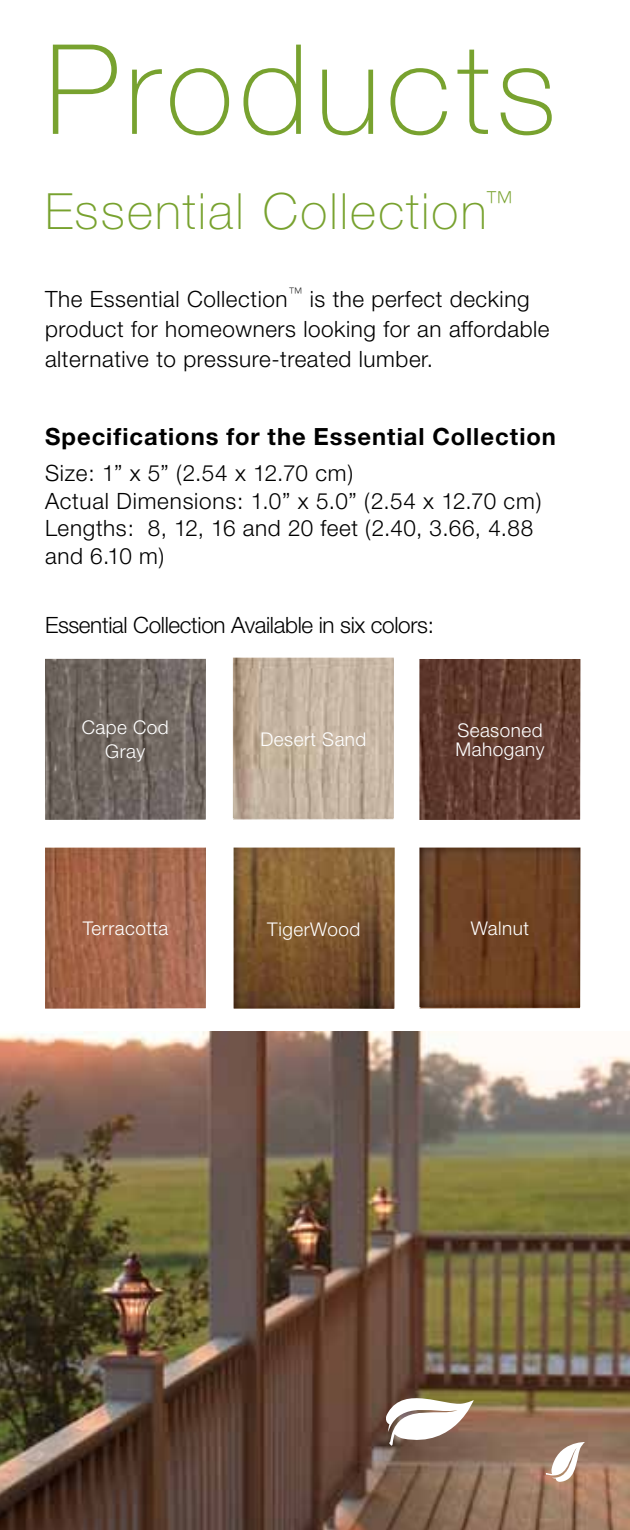
<style>
.page{position:relative;width:630px;height:1530px;background:#fff}
.page>*{position:absolute;margin:0;border:0;box-sizing:border-box;transform-origin:0 0}
.t1{font:100 125px "Helvetica Neue";letter-spacing:.05em;color:#78a22f}
.t2{font:100 50px "Helvetica Neue";letter-spacing:.04em;color:#78a22f}
.t3{font:700 23.75px "Helvetica Neue";letter-spacing:.04em;color:#000}
.t4{font:300 22.5px/27.5px "Helvetica Neue";letter-spacing:.025em;color:#000}
.t5{font:300 22.5px "Helvetica Neue";letter-spacing:-.015em;color:#000}
.t6{font:300 19px/24.2px "Helvetica Neue";letter-spacing:.025em;color:#fff;text-align:center}
</style>
<div class="page">
<img style="left:419px;top:659px;width:161px;height:161px">
<img style="left:45px;top:659px;width:161px;height:161px">
<img style="left:234px;top:847px;width:160px;height:162px">
<img style="left:45px;top:847px;width:161px;height:161px">
<img style="left:419px;top:847px;width:161px;height:160px">
<img style="left:233px;top:658px;width:161px;height:160px">
<img style="left:0;top:1031px;width:630px;height:499px">
<svg style="left:386px;top:1385px;width:88px;height:63px"></svg>
<svg style="left:545px;top:1441px;width:40px;height:41px"></svg>
<h1 class="t1" style="left:45px;top:18px;width:513px">Products</h1>
<h2 class="t2" style="left:45px;top:182px;width:470px">Essential Collection<sup>™</sup></h2>
<p class="t4" style="left:45px;top:283px;width:506px;line-height:30px">The Essential Collection<sup>™</sup> is the perfect decking product for homeowners looking for an affordable alternative to pressure-treated lumber.</p>
<p class="t3" style="left:45px;top:422px;width:512px">Specifications for the Essential Collection</p>
<p class="t4" style="left:45px;top:459px;width:498px">Size: 1” x 5” (2.54 x 12.70 cm)<br>Actual Dimensions: 1.0” x 5.0” (2.54 x 12.70 cm)<br>Lengths: 8, 12, 16 and 20 feet (2.40, 3.66, 4.88 and 6.10 m)</p>
<p class="t5" style="left:45px;top:611px;width:390px">Essential Collection Available in six colors:</p>
<p class="t6" style="left:82px;top:715px;width:89px">Cape Cod<br>Gray</p>
<p class="t6" style="left:456px;top:720px;width:90px;line-height:19.2px;text-align:left">Seasoned<br>Mahogany</p>
<p class="t6" style="left:260px;top:727px;width:108px">Desert Sand</p>
<p class="t6" style="left:83px;top:916px;width:87px">Terracotta</p>
<p class="t6" style="left:267px;top:916px;width:95px">TigerWood</p>
<p class="t6" style="left:471px;top:916px;width:60px">Walnut</p>
</div>
